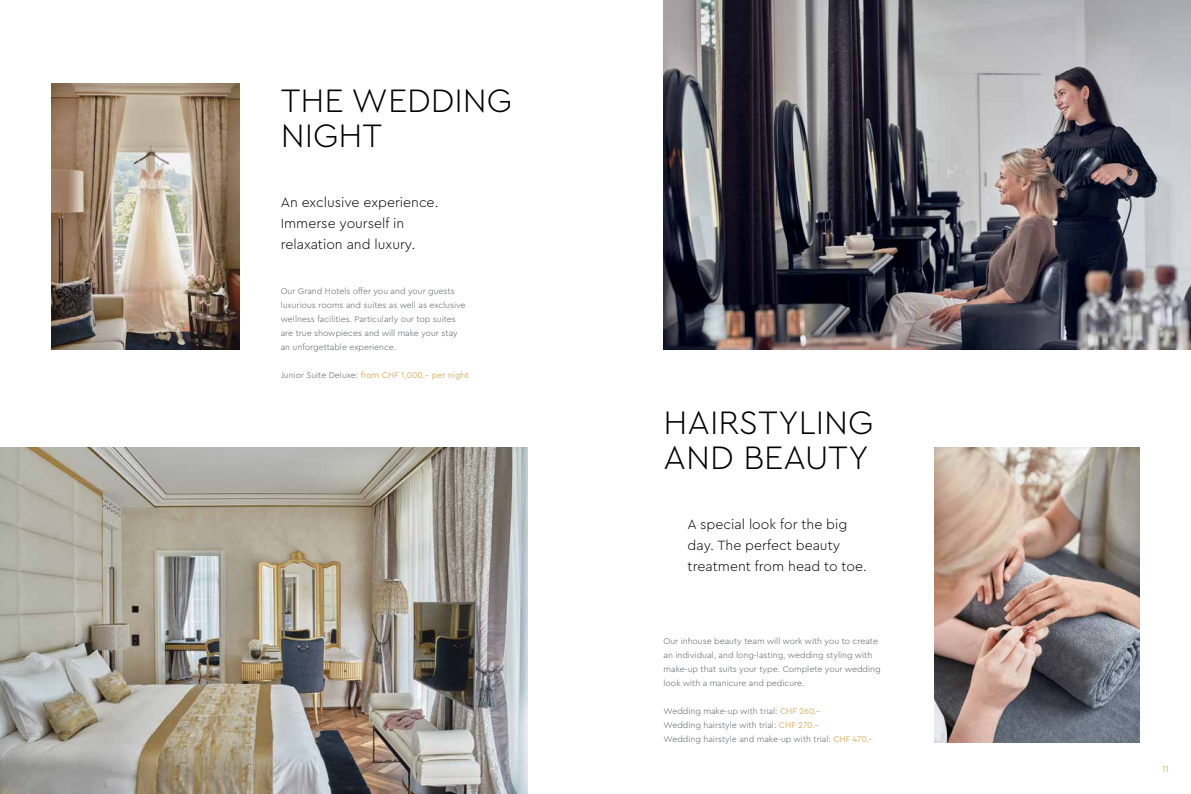
<style>
.page{position:relative;width:1191px;height:794px;background:#fff}
.page>*{position:absolute;margin:0;border:0;box-sizing:border-box;transform-origin:0 0}
.t1{font:300 34px/35px "Cera Pro";color:#000}
.t2{font:300 14px/21px "Cera Pro";color:#000}
.t3{font:9px "Cera Pro";color:#d6b160}
.t4{font:300 8.8px/14px "Cera Pro";color:#56595c}
.t5{font:8.8px "Cera Pro";color:#d6b160}
.s1{font-weight:300;color:#56595c}
.s2{font-weight:400;color:#d6b160}
</style>
<div class="page">
<img style="left:663px;top:0;width:528px;height:350px">
<img style="left:51px;top:84px;width:189px;height:266px">
<img style="left:0;top:448px;width:527px;height:346px">
<img style="left:934px;top:448px;width:206px;height:295px">
<h1 class="t1" style="left:281px;top:81px;width:233px">THE WEDDING<br>NIGHT</h1>
<h2 class="t2" style="left:281px;top:191px;width:159px">An exclusive experience.<br>Immerse yourself in relaxation and luxury.</h2>
<p class="t4" style="left:281px;top:283px;width:186px">Our Grand Hotels offer you and your guests luxurious rooms and suites as well as exclusive wellness facilities. Particularly our top suites are true showpieces and will make your stay an unforgettable experience.</p>
<p class="t5" style="left:281px;top:369px;width:190px"><span class="s1">Junior Suite Deluxe:</span> from CHF 1,000.– per night</p>
<h1 class="t1" style="left:663px;top:403px;width:211px">HAIRSTYLING<br>AND BEAUTY</h1>
<h2 class="t2" style="left:687px;top:513px;width:181px">A special look for the big day. The perfect beauty treatment from head to toe.</h2>
<p class="t4" style="left:663px;top:633px;width:219px">Our inhouse beauty team will work with you to create an individual, and long-lasting, wedding styling with make-up that suits your type. Complete your wedding look with a manicure and pedicure.</p>
<p class="t4" style="left:663px;top:703px;width:211px">Wedding make-up with trial: <span class="s2">CHF 260.–<br></span>Wedding hairstyle with trial: <span class="s2">CHF 270.–<br></span>Wedding hairstyle and make-up with trial: <span class="s2">CHF 470.–</span></p>
<p class="t3" style="left:1162px;top:763px;width:8px">11</p>
</div>
